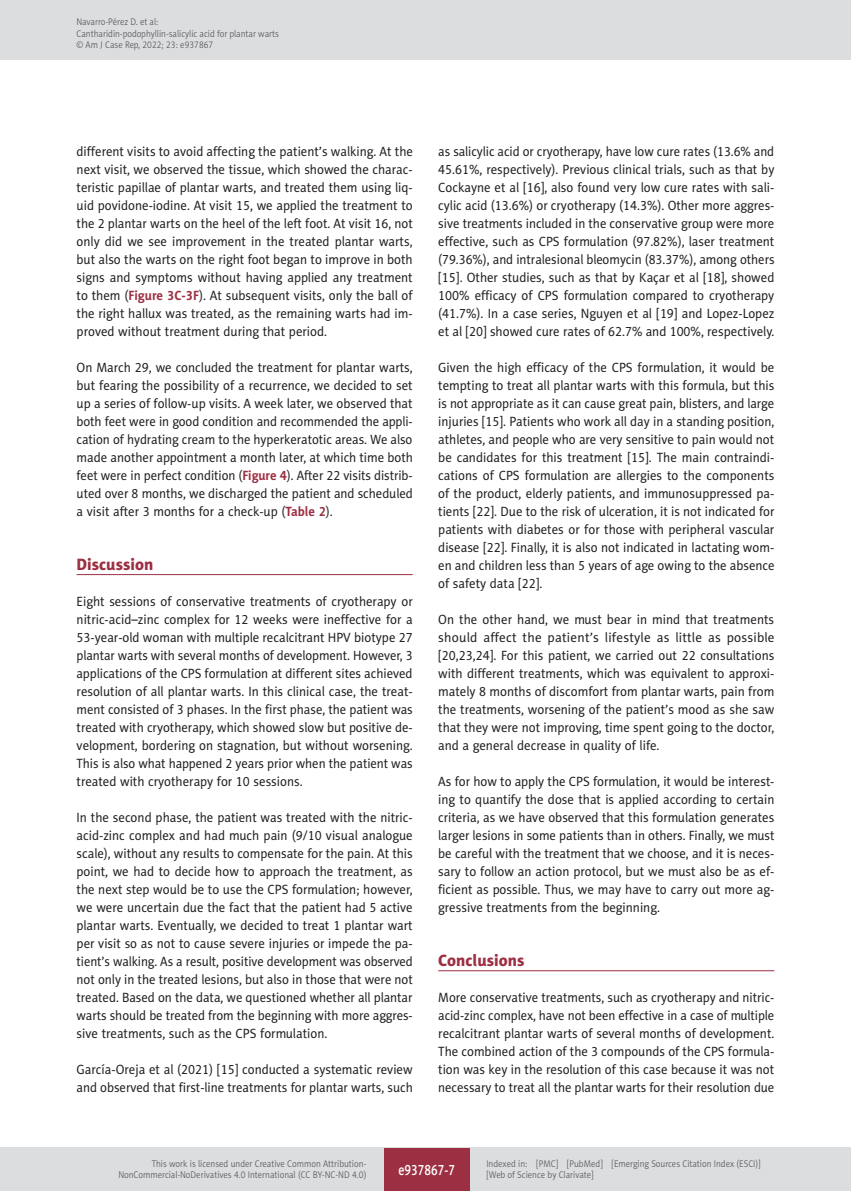
<style>
.page{position:relative;width:851px;height:1191px;background:#fff}
.page>*{position:absolute;margin:0;border:0;box-sizing:border-box;transform-origin:0 0}
.AJCR_Headline_1{font:16.5px "Naomi Sans EFN Heavy";color:#9d2f42}
.t1{font:15px "Naomi Sans EFN Medium";color:#fff;scale:.8 1}
.AJCR_Body{font:13.5px/18px "Naomi Sans EFN";color:#231f20;text-align:justify;scale:.95 1}
.AJCR_Body-2{font:13.5px/18px "Naomi Sans EFN";color:#231f20;text-align:justify;scale:.94 1}
.t2{font:9.75px/11.2px "Naomi Sans EFN Light";color:#57585a;scale:.9 1}
.s1{font-weight:700;color:#9d2f42}
</style>
<div class="page">
<hr style="left:77px;top:574px;width:335px;height:1px;background:#9d2f42">
<hr style="left:438px;top:970px;width:336px;height:1px;background:#9d2f42">
<div style="left:0;top:0;width:850px;height:60px;background:#dcdddf"></div>
<div style="left:0;top:1148px;width:850px;height:43px;background:#dcdddf"></div>
<div style="left:384px;top:1147px;width:85px;height:43px;background:#9d2f42"></div>
<p class="t2" style="left:77px;top:16px;width:226px">Navarro-Pérez D. et al:<br>Cantharidin-podophyllin-salicylic acid for plantar warts © Am J Case Rep, 2022; 23: e937867</p>
<p class="AJCR_Body" style="left:77px;top:142px;width:355px">different visits to avoid affecting the patient’s walking. At the next visit, we observed the tissue, which showed the charac&shy;teristic papillae of plantar warts, and treated them using liq&shy;uid povidone-iodine. At visit 15, we applied the treatment to the 2 plantar warts on the heel of the left foot. At visit 16, not only did we see improvement in the treated plantar warts, but also the warts on the right foot began to improve in both signs and symptoms without having applied any treatment to them (<span class="s1">Figure 3C-3F</span>). At subsequent visits, only the ball of the right hallux was treated, as the remaining warts had im&shy;proved without treatment during that period.</p>
<p class="AJCR_Body" style="left:77px;top:358px;width:355px">On March 29, we concluded the treatment for plantar warts, but fearing the possibility of a recurrence, we decided to set up a series of follow-up visits. A week later, we observed that both feet were in good condition and recommended the appli&shy;cation of hydrating cream to the hyperkeratotic areas. We also made another appointment a month later, at which time both feet were in perfect condition (<span class="s1">Figure 4</span>). After 22 visits distrib&shy;uted over 8 months, we discharged the patient and scheduled a visit after 3 months for a check-up (<span class="s1">Table 2</span>).</p>
<p class="AJCR_Headline_1" style="left:77px;top:554px;width:78px">Discussion</p>
<p class="AJCR_Body" style="left:77px;top:592px;width:355px">Eight sessions of conservative treatments of cryotherapy or nitric-acid–zinc complex for 12 weeks were ineffective for a 53-year-old woman with multiple recalcitrant HPV biotype 27 plantar warts with several months of development. However, 3 applications of the CPS formulation at different sites achieved resolution of all plantar warts. In this clinical case, the treat&shy;ment consisted of 3 phases. In the first phase, the patient was treated with cryotherapy, which showed slow but positive de&shy;velopment, bordering on stagnation, but without worsening.<br>This is also what happened 2 years prior when the patient was treated with cryotherapy for 10 sessions.</p>
<p class="AJCR_Body" style="left:77px;top:808px;width:355px">In the second phase, the patient was treated with the nitric&shy;acid-zinc complex and had much pain (9/10 visual analogue scale), without any results to compensate for the pain. At this point, we had to decide how to approach the treatment, as the next step would be to use the CPS formulation; however, we were uncertain due the fact that the patient had 5 active plantar warts. Eventually, we decided to treat 1 plantar wart per visit so as not to cause severe injuries or impede the pa&shy;tient’s walking. As a result, positive development was observed not only in the treated lesions, but also in those that were not treated. Based on the data, we questioned whether all plantar warts should be treated from the beginning with more aggres&shy;sive treatments, such as the CPS formulation.</p>
<p class="AJCR_Body" style="left:77px;top:1060px;width:355px">García-Oreja et al (2021) [15] conducted a systematic review and observed that first-line treatments for plantar warts, such</p>
<p class="AJCR_Body-2" style="left:438px;top:142px;width:359px">as salicylic acid or cryotherapy, have low cure rates (13.6% and 45.61%, respectively). Previous clinical trials, such as that by Cockayne et al [16], also found very low cure rates with sali&shy;cylic acid (13.6%) or cryotherapy (14.3%). Other more aggres&shy;sive treatments included in the conservative group were more effective, such as CPS formulation (97.82%), laser treatment (79.36%), and intralesional bleomycin (83.37%), among others [15]. Other studies, such as that by Kaçar et al [18], showed 100% efficacy of CPS formulation compared to cryotherapy (41.7%). In a case series, Nguyen et al [19] and Lopez-Lopez et al [20] showed cure rates of 62.7% and 100%, respectively.</p>
<p class="AJCR_Body" style="left:438px;top:358px;width:355px">Given the high efficacy of the CPS formulation, it would be tempting to treat all plantar warts with this formula, but this is not appropriate as it can cause great pain, blisters, and large injuries [15]. Patients who work all day in a standing position, athletes, and people who are very sensitive to pain would not be candidates for this treatment [15]. The main contraindi&shy;cations of CPS formulation are allergies to the components of the product, elderly patients, and immunosuppressed pa&shy;tients [22]. Due to the risk of ulceration, it is not indicated for patients with diabetes or for those with peripheral vascular disease [22]. Finally, it is also not indicated in lactating wom&shy;en and children less than 5 years of age owing to the absence of safety data [22].</p>
<p class="AJCR_Body" style="left:438px;top:610px;width:355px">On the other hand, we must bear in mind that treatments should affect the patient’s lifestyle as little as possible [20,23,24]. For this patient, we carried out 22 consultations with different treatments, which was equivalent to approxi&shy;mately 8 months of discomfort from plantar warts, pain from the treatments, worsening of the patient’s mood as she saw that they were not improving, time spent going to the doctor, and a general decrease in quality of life.</p>
<p class="AJCR_Body" style="left:438px;top:772px;width:355px">As for how to apply the CPS formulation, it would be interest&shy;ing to quantify the dose that is applied according to certain criteria, as we have observed that this formulation generates larger lesions in some patients than in others. Finally, we must be careful with the treatment that we choose, and it is neces&shy;sary to follow an action protocol, but we must also be as ef&shy;ficient as possible. Thus, we may have to carry out more ag&shy;gressive treatments from the beginning.</p>
<p class="AJCR_Headline_1" style="left:438px;top:950px;width:88px">Conclusions</p>
<p class="AJCR_Body-2" style="left:438px;top:988px;width:359px">More conservative treatments, such as cryotherapy and nitric&shy;acid-zinc complex, have not been effective in a case of multiple recalcitrant plantar warts of several months of development.<br>The combined action of the 3 compounds of the CPS formula&shy;tion was key in the resolution of this case because it was not necessary to treat all the plantar warts for their resolution due</p>
<p class="t2" style="left:118px;top:1158px;width:277px;text-align:right">This work is licensed under Creative Common Attribution-<br>NonCommercial-NoDerivatives 4.0 International (CC BY-NC-ND 4.0)</p>
<p class="t1" style="left:398px;top:1160px;width:72px">e937867-7</p>
<p class="t2" style="left:486px;top:1158px;width:306px">Indexed in: [PMC] [PubMed] [Emerging Sources Citation Index (ESCI)] [Web of Science by Clarivate]</p>
</div>
